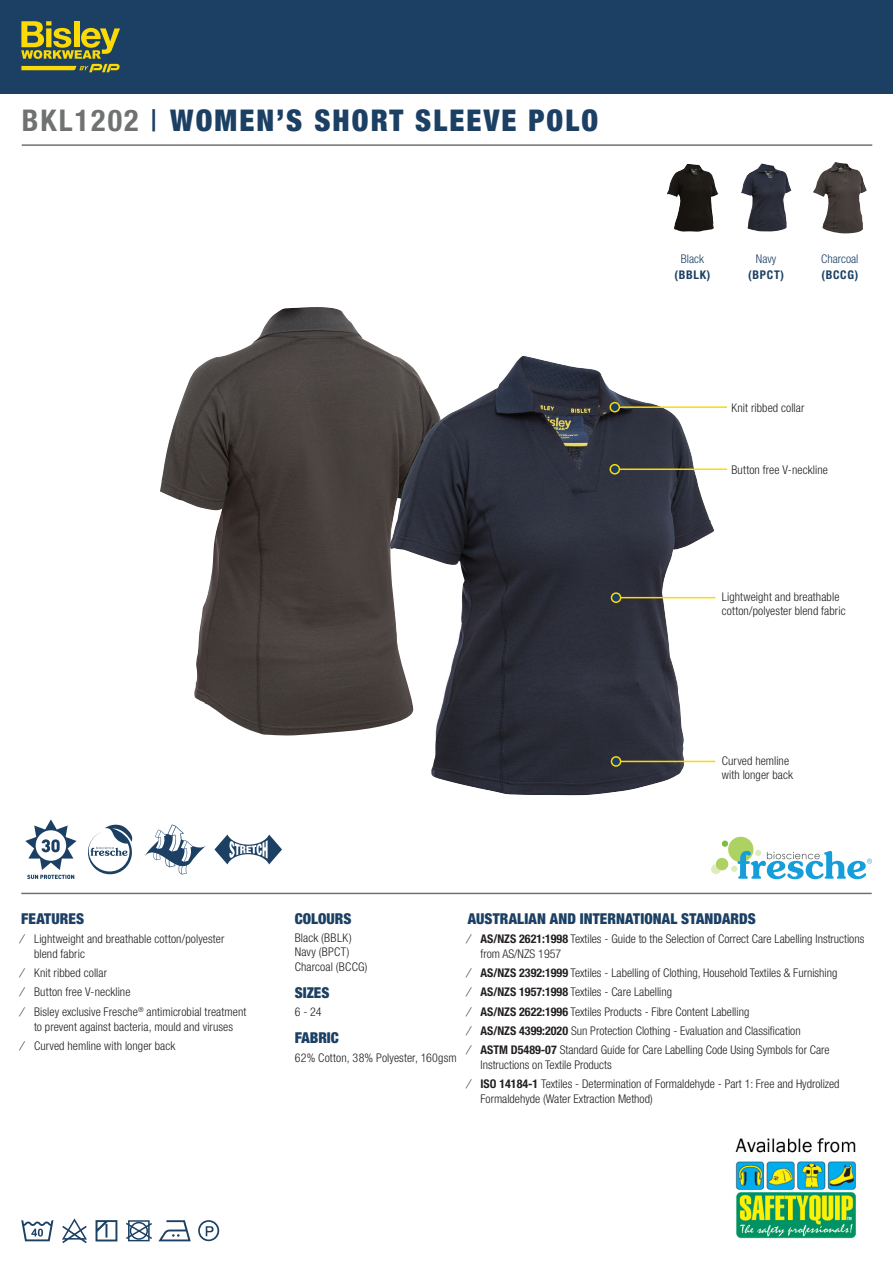
<style>
.page{position:relative;width:893px;height:1263px;background:#fff}
.page>*{position:absolute;margin:0;border:0;box-sizing:border-box;transform-origin:0 0}
.t1{font:900 condensed 30px "Helvetica Neue LT Pro";letter-spacing:.07em;color:#1b4064}
.t2{font:900 condensed 15px "Helvetica Neue LT Pro";letter-spacing:.005em;color:#1b4064}
.t3{font:300 condensed 12px/19.2px "Helvetica Neue LT Pro";color:#231f20}
.t4{font:700 condensed 12px "Helvetica Neue LT Pro";letter-spacing:.06em;color:#1b4064}
.t5{font:300 condensed 12px "Helvetica Neue LT Pro";color:#1b4064}
.s1{font-weight:700;color:#707271}
.s2{font-weight:500}
.s3{font-family:"Helvetica Neue LT Std"}
.s4{font-weight:700}
</style>
<div class="page">
<img style="left:160px;top:307px;width:246px;height:428px">
<img style="left:389px;top:362px;width:326px;height:433px">
<hr style="left:613px;top:406px;width:114px;height:2px;background:#fbda05">
<div style="left:610px;top:403px;width:9px;height:9px;background:#1b4064;border-radius:50%"></div>
<div style="left:609px;top:402px;width:11px;height:10px;border:2px solid #fbda05;border-radius:50%"></div>
<hr style="left:613px;top:468px;width:114px;height:2px;background:#fbda05">
<div style="left:610px;top:465px;width:9px;height:9px;background:#1b4064;border-radius:50%"></div>
<div style="left:609px;top:464px;width:11px;height:11px;border:2px solid #fbda05;border-radius:50%"></div>
<hr style="left:615px;top:597px;width:100px;height:1px;background:#fbda05">
<div style="left:611px;top:593px;width:10px;height:9px;background:#1b4064;border-radius:50%"></div>
<div style="left:611px;top:592px;width:10px;height:11px;border:2px solid #fbda05;border-radius:50%"></div>
<hr style="left:615px;top:761px;width:100px;height:1px;background:#fbda05">
<div style="left:611px;top:757px;width:10px;height:9px;background:#1b4064;border-radius:50%"></div>
<div style="left:611px;top:756px;width:10px;height:11px;border:2px solid #fbda05;border-radius:50%"></div>
<hr style="left:21px;top:893px;width:851px;height:1px;background:#707271">
<hr style="left:22px;top:144px;width:850px;height:2px;background:#707271">
<svg style="left:88px;top:824px;width:45px;height:51px"></svg>
<svg style="left:711px;top:836px;width:161px;height:43px"></svg>
<svg style="left:145px;top:824px;width:61px;height:50px"></svg>
<svg style="left:214px;top:834px;width:68px;height:30px"></svg>
<img style="left:741px;top:164px;width:50px;height:67px">
<img style="left:667px;top:164px;width:51px;height:68px">
<img style="left:813px;top:162px;width:50px;height:71px">
<div style="left:0;top:0;width:893px;height:94px;background:#1b4064"></div>
<svg style="left:21px;top:21px;width:99px;height:51px"></svg>
<svg style="left:25px;top:819px;width:52px;height:60px"></svg>
<svg style="left:126px;top:1220px;width:26px;height:21px"></svg>
<svg style="left:62px;top:1218px;width:25px;height:25px"></svg>
<svg style="left:96px;top:1220px;width:21px;height:21px"></svg>
<svg style="left:21px;top:1220px;width:32px;height:21px"></svg>
<svg style="left:158px;top:1220px;width:33px;height:21px"></svg>
<svg style="left:198px;top:1220px;width:21px;height:21px"></svg>
<img style="left:735px;top:1138px;width:121px;height:101px">
<h1 class="t1" style="left:22px;top:103px;width:578px"><span class="s1">BKL1202</span> <span class="s2">|</span> WOMEN’S SHORT SLEEVE POLO</h1>
<p class="t5" style="left:681px;top:252px;width:25px">Black</p>
<p class="t4" style="left:674px;top:268px;width:38px">(BBLK)</p>
<p class="t5" style="left:756px;top:252px;width:22px">Navy</p>
<p class="t4" style="left:748px;top:268px;width:37px">(BPCT)</p>
<p class="t5" style="left:821px;top:252px;width:39px">Charcoal</p>
<p class="t4" style="left:821px;top:268px;width:38px">(BCCG)</p>
<p class="t3" style="left:731px;top:398px;width:75px">Knit ribbed collar</p>
<p class="t3" style="left:731px;top:460px;width:98px">Button free V-neckline</p>
<p class="t3" style="left:722px;top:589px;width:125px;line-height:14.2px">Lightweight and breathable cotton/polyester blend fabric</p>
<p class="t3" style="left:722px;top:753px;width:73px;line-height:14.2px">Curved hemline with longer back</p>
<p class="t2" style="left:21px;top:909px;width:64px">FEATURES</p>
<p class="t3" style="left:34px;top:931px;width:192px;line-height:15px;text-indent:-13px"><span class="s3">⁄</span> Lightweight and breathable cotton/polyester blend fabric</p>
<p class="t3" style="left:21px;top:963px;width:227px"><span class="s3">⁄</span> Knit ribbed collar<br><span class="s3">⁄</span> Button free V-neckline<br><span class="s3">⁄</span> Bisley exclusive Fresche<sup>®</sup> antimicrobial treatment</p>
<p class="t3" style="left:21px;top:1017px;width:213px;text-indent:13px">to prevent against bacteria, mould and viruses <span class="s3">⁄</span> Curved hemline with longer back</p>
<p class="t2" style="left:295px;top:909px;width:58px">COLOURS</p>
<p class="t3" style="left:295px;top:931px;width:74px;line-height:14.2px">Black (BBLK)<br>Navy (BPCT)<br>Charcoal (BCCG)</p>
<p class="t2" style="left:295px;top:983px;width:36px">SIZES</p>
<p class="t3" style="left:295px;top:1002px;width:28px">6 - 24</p>
<p class="t2" style="left:295px;top:1029px;width:46px">FABRIC</p>
<p class="t3" style="left:295px;top:1048px;width:163px">62% Cotton, 38% Polyester, 160gsm</p>
<p class="t2" style="left:468px;top:909px;width:290px">AUSTRALIAN AND INTERNATIONAL STANDARDS</p>
<p class="t3" style="left:480px;top:931px;width:385px;line-height:15px;text-indent:-13px"><span class="s3">⁄</span> <span class="s4">AS/NZS 2621:1998</span> Textiles - Guide to the Selection of Correct Care Labelling Instructions from AS/NZS 1957</p>
<p class="t3" style="left:468px;top:963px;width:371px"><span class="s3">⁄</span> <span class="s4">AS/NZS 2392:1999</span> Textiles - Labelling of Clothing, Household Textiles &amp; Furnishing <span class="s3">⁄</span> <span class="s4">AS/NZS 1957:1998</span> Textiles - Care Labelling<br><span class="s3">⁄</span> <span class="s4">AS/NZS 2622:1996</span> Textiles Products - Fibre Content Labelling<br><span class="s3">⁄</span> <span class="s4">AS/NZS 4399:2020</span> Sun Protection Clothing - Evaluation and Classification<br><span class="s3">⁄</span> <span class="s4">ASTM D5489-07</span> Standard Guide for Care Labelling Code Using Symbols for Care</p>
<p class="t3" style="left:468px;top:1055px;width:373px;text-indent:13px">Instructions on Textile Products<br><span class="s3">⁄</span> <span class="s4">ISO 14184-1</span> Textiles - Determination of Formaldehyde - Part 1: Free and Hydrolized</p>
<p class="t3" style="left:480px;top:1089px;width:174px">Formaldehyde (Water Extraction Method)</p>
</div>
